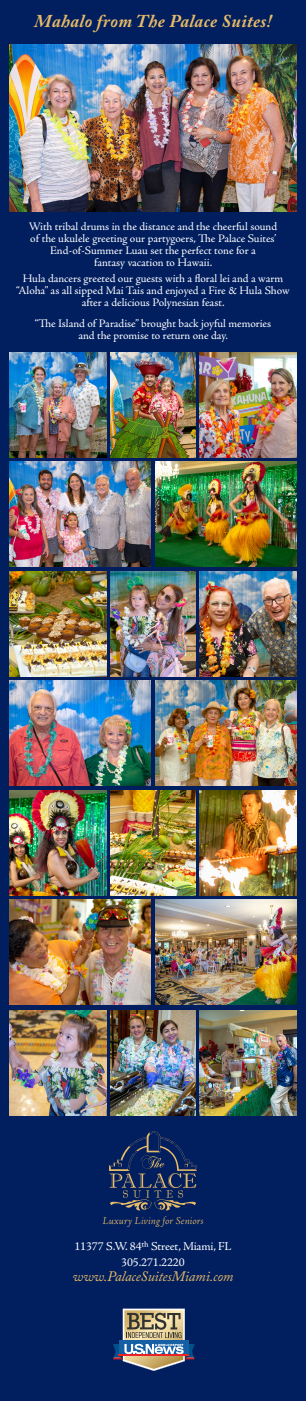
<style>
.page{position:relative;width:306px;height:1401px;background:#fff}
.page>*{position:absolute;margin:0;border:0;box-sizing:border-box;transform-origin:0 0}
.t1{font:italic 700 18px "Adobe Caslon Pro";letter-spacing:.025em;color:#e7bb67}
.t2{font:italic 14.4px "Adobe Caslon Pro";letter-spacing:-.01em;color:#e7bb67}
.t3{font:12.1px/15.7px "Adobe Jenson Pro";letter-spacing:-.01em;color:#fff;text-align:center}
.t4{font:11.5px/12px "Adobe Jenson Pro";color:#fff;text-align:center}
.t5{font:italic 300 10.75px "Adobe Jenson Pro";letter-spacing:.005em;color:#e7bb67}
</style>
<div class="page">
<div style="left:0;top:0;width:306px;height:1400px;background:#011e5f"></div>
<svg style="left:113px;top:1308px;width:82px;height:62px"></svg>
<hr style="left:119px;top:1353px;width:70px;height:1px;background:#fff">
<hr style="left:119px;top:1354px;width:70px;height:2px;background:#eb2228">
<img style="left:111px;top:571px;width:84px;height:105px">
<img style="left:111px;top:1010px;width:84px;height:105px">
<img style="left:111px;top:790px;width:84px;height:105px">
<img style="left:111px;top:352px;width:84px;height:105px">
<img style="left:9px;top:571px;width:97px;height:105px">
<img style="left:9px;top:1010px;width:97px;height:105px">
<img style="left:9px;top:790px;width:97px;height:105px">
<img style="left:9px;top:352px;width:97px;height:105px">
<img style="left:200px;top:571px;width:97px;height:105px">
<img style="left:200px;top:1010px;width:97px;height:105px">
<img style="left:200px;top:790px;width:97px;height:105px">
<img style="left:200px;top:352px;width:97px;height:105px">
<img style="left:9px;top:44px;width:288px;height:167px">
<img style="left:9px;top:681px;width:142px;height:105px">
<img style="left:9px;top:900px;width:142px;height:105px">
<img style="left:9px;top:462px;width:142px;height:105px">
<img style="left:155px;top:681px;width:142px;height:105px">
<img style="left:155px;top:900px;width:142px;height:105px">
<img style="left:155px;top:462px;width:142px;height:105px">
<svg style="left:109px;top:1131px;width:88px;height:79px"></svg>
<p class="t1" style="left:34px;top:10px;width:239px">Mahalo from The Palace Suites!</p>
<p class="t4" style="left:29px;top:220px;width:250px">With tribal drums in the distance and the cheerful sound of the ukulele greeting our partygoers, The Palace Suites’ End-of-Summer Luau set the perfect tone for a<br>fantasy vacation to Hawaii.</p>
<p class="t4" style="left:16px;top:273px;width:275px">Hula dancers greeted our guests with a floral lei and a warm “Aloha” as all sipped Mai Tais and enjoyed a Fire &amp; Hula Show after a delicious Polynesian feast.</p>
<p class="t4" style="left:35px;top:317px;width:238px">“The Island of Paradise” brought back joyful memories and the promise to return one day.</p>
<p class="t5" style="left:102px;top:1214px;width:103px">Luxury Living for Seniors</p>
<p class="t3" style="left:74px;top:1238px;width:159px">11377 S.W. 84th Street, Miami, FL<br>305.271.2220</p>
<p class="t2" style="left:73px;top:1267px;width:162px">www.PalaceSuitesMiami.com</p>
</div>
